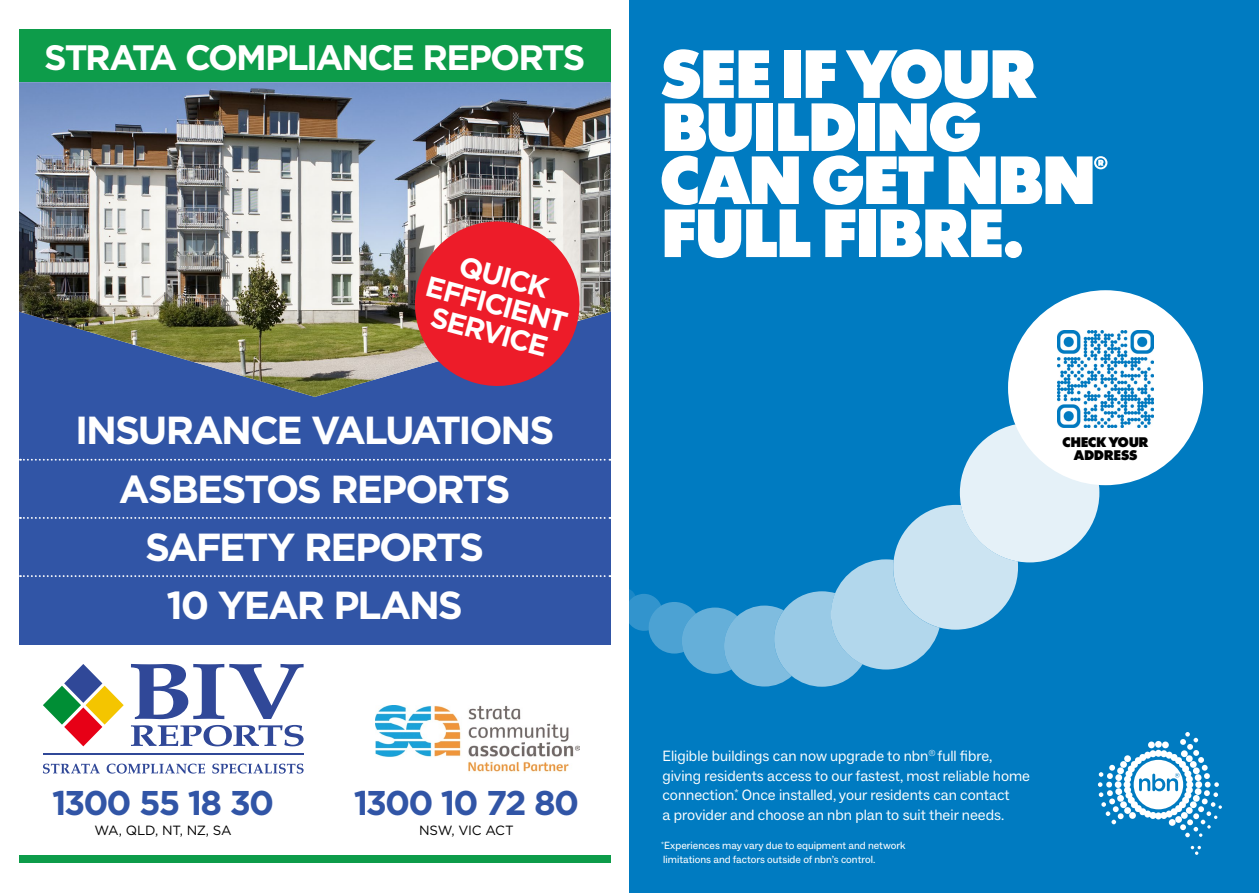
<style>
.page{position:relative;width:1259px;height:893px;background:#fff}
.page>*{position:absolute;margin:0;border:0;box-sizing:border-box;transform-origin:0 0}
.t1{font:63.15px/53.1px "Supreme LL Jumbo";letter-spacing:-.005em;color:#fff}
.t2{font:700 39.15px/58.2px "Gotham";letter-spacing:-.055em;color:#fff;text-align:center}
.t3{font:700 35.25px "Gotham";letter-spacing:-.06em;color:#fff}
.t4{font:700 34.35px "Gotham";letter-spacing:-.06em;color:#3155a6}
.t5{font:700 28.65px/28.7px "Gotham";color:#fff;text-align:center}
.t6{font:15px/19.5px "ABC Social";color:#fff}
.t7{font:13.35px "Gotham";letter-spacing:-.02em;color:#000}
.t8{font:12.9px/12.9px "Supreme LLTT Jumbo";letter-spacing:.01em;color:#000;text-align:center}
.t9{font:10.5px/13.5px "ABC Social";color:#fff}
</style>
<div class="page">
<div style="left:19px;top:30px;width:591px;height:52px;background:#0d9c4a"></div>
<div style="left:19px;top:82px;width:591px;height:563px;background:#3155a6"></div>
<svg style="left:20px;top:459px;width:590px;height:2px"></svg>
<svg style="left:20px;top:517px;width:590px;height:2px"></svg>
<svg style="left:20px;top:575px;width:590px;height:2px"></svg>
<img style="left:19px;top:82px;width:591px;height:315px">
<div style="left:19px;top:856px;width:591px;height:7px;background:#0d9c4a"></div>
<svg style="left:406px;top:212px;width:182px;height:183px;background:#c44355"></svg>
<svg style="left:43px;top:664px;width:81px;height:82px"></svg>
<svg style="left:131px;top:725px;width:172px;height:21px"></svg>
<svg style="left:131px;top:664px;width:172px;height:55px"></svg>
<svg style="left:43px;top:764px;width:260px;height:10px"></svg>
<hr style="left:43px;top:753px;width:260px;height:2px;background:#304898">
<img style="left:376px;top:706px;width:203px;height:66px">
<div style="left:629px;top:0;width:630px;height:893px;background:#007bc1"></div>
<svg style="left:629px;top:309px;width:555px;height:378px"></svg>
<svg style="left:1098px;top:732px;width:124px;height:123px"></svg>
<div style="left:1008px;top:290px;width:195px;height:195px;background:#fff;border-radius:50%"></div>
<img style="left:1057px;top:331px;width:96px;height:96px">
<svg style="left:1094px;top:156px;width:13px;height:13px"></svg>
<h3 class="t3" style="left:44px;top:34px;width:542px">STRATA COMPLIANCE REPORTS</h3>
<h3 class="t5" style="left:438px;top:244px;width:147px;rotate:15deg">QUICK<br>EFFICIENT<br>SERVICE</h3>
<h2 class="t2" style="left:75px;top:401px;width:481px">INSURANCE VALUATIONS<br>ASBESTOS REPORTS<br>SAFETY REPORTS<br>10 YEAR PLANS</h2>
<h3 class="t4" style="left:52px;top:780px;width:224px">1300 55 18 30</h3>
<p class="t7" style="left:94px;top:822px;width:139px">WA, QLD, NT, NZ, SA</p>
<h3 class="t4" style="left:354px;top:780px;width:227px">1300 10 72 80</h3>
<p class="t7" style="left:419px;top:822px;width:96px">NSW, VIC ACT</p>
<h1 class="t1" style="left:660px;top:50px;width:436px">SEE IF YOUR<br>BUILDING<br>CAN GET NBN<br>FULL FIBRE.</h1>
<p class="t8" style="left:1062px;top:436px;width:87px">CHECK YOUR<br>ADDRESS</p>
<p class="t6" style="left:662px;top:746px;width:369px">Eligible buildings can now upgrade to nbn<sup>®</sup> full fibre, giving residents access to our fastest, most reliable home connection.<sup>*</sup> Once installed, your residents can contact<br>a provider and choose an nbn plan to suit their needs.</p>
<p class="t9" style="left:661px;top:839px;width:246px"><sup>*</sup>Experiences may vary due to equipment and network limitations and factors outside of nbn’s control.</p>
</div>
